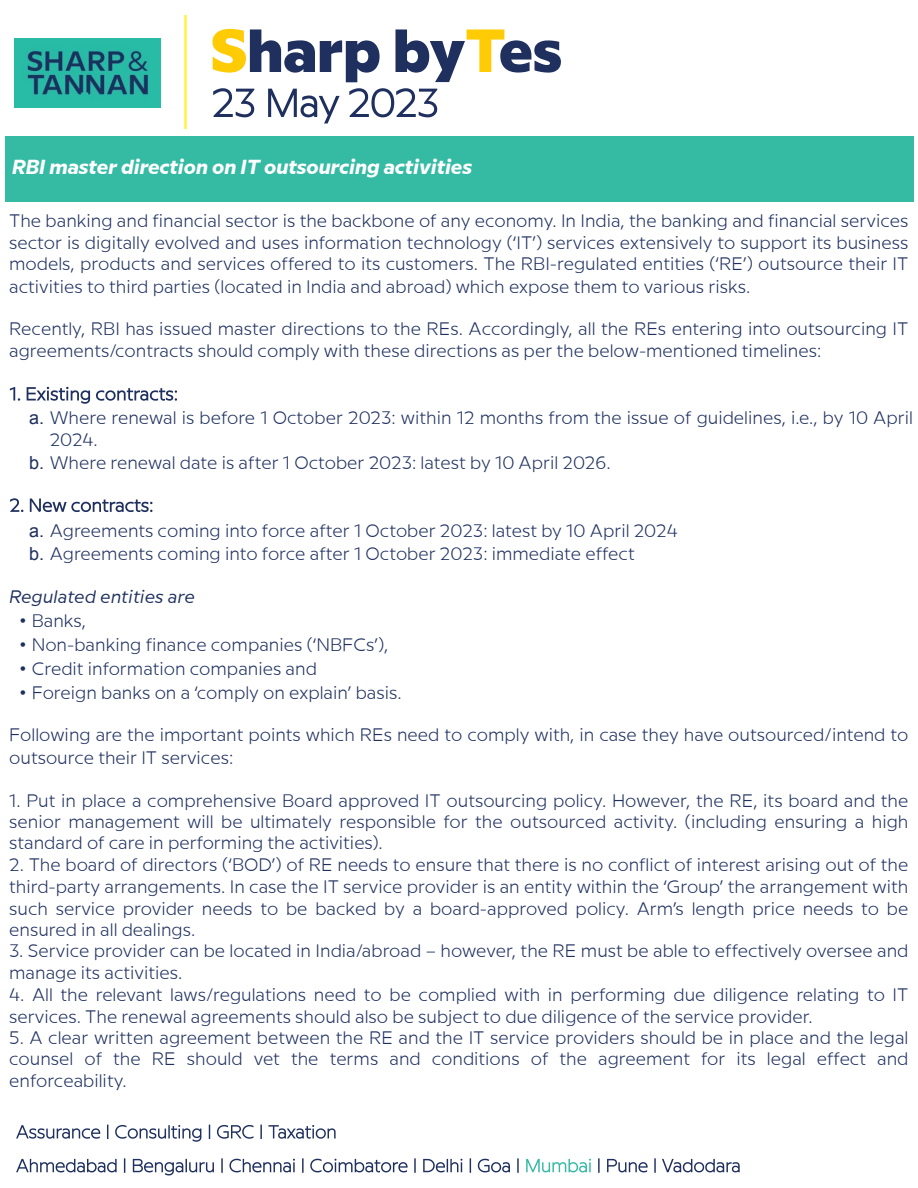
<style>
.page{position:relative;width:918px;height:1188px;background:#fff}
.page>*{position:absolute;margin:0;border:0;box-sizing:border-box;transform-origin:0 0}
.t1{font:800 60.75px "Sharp And Tannan";color:#1f305f}
.t2{font:italic 700 20.25px "Sharp And Tannan";color:#fff}
.t3{font:300 18px/21.3px "Sharp And Tannan";color:#1f305f}
.t4{font:italic 18px "Sharp And Tannan";color:#1f305f}
.s1{color:#ffcb05}
.s2{font-family:"Arial";font-weight:400}
</style>
<div class="page">
<img style="left:184px;top:16px;width:3px;height:112px">
<img style="left:15px;top:38px;width:146px;height:70px">
<svg style="left:16px;top:1158px;width:503px;height:17px"></svg>
<svg style="left:526px;top:1159px;width:65px;height:13px"></svg>
<svg style="left:598px;top:1158px;width:142px;height:15px"></svg>
<svg style="left:16px;top:1125px;width:320px;height:17px"></svg>
<div style="left:6px;top:136px;width:908px;height:65px;background:#35baa4"></div>
<svg style="left:10px;top:387px;width:167px;height:17px"></svg>
<svg style="left:10px;top:498px;width:142px;height:14px"></svg>
<svg style="left:213px;top:88px;width:224px;height:35px"></svg>
<h1 class="t1" style="left:210px;top:29px;width:354px"><span class="s1">S</span>harp by<span class="s1">T</span>es</h1>
<p class="t2" style="left:12px;top:160px;width:462px">RBI master direction on IT outsourcing activities</p>
<p class="t3" style="left:9px;top:212px;width:901px;line-height:21.8px;text-align:justify">The banking and financial sector is the backbone of any economy. In India, the banking and financial services sector is digitally evolved and uses information technology (‘IT’) services extensively to support its business models, products and services offered to its customers. The RBI-regulated entities (‘RE’) outsource their IT activities to third parties (located in India and abroad) which expose them to various risks.</p>
<p class="t3" style="left:9px;top:320px;width:901px">Recently, RBI has issued master directions to the REs. Accordingly, all the REs entering into outsourcing IT agreements/contracts should comply with these directions as per the below-mentioned timelines:</p>
<p class="t3" style="left:50px;top:409px;width:865px;text-indent:-20px"><span class="s2">a.</span> Where renewal is before 1 October 2023: within 12 months from the issue of guidelines, i.e., by 10 April<br>2024.</p>
<p class="t3" style="left:29px;top:454px;width:583px"><span class="s2">b.</span> Where renewal date is after 1 October 2023: latest by 10 April 2026.</p>
<p class="t3" style="left:29px;top:520px;width:650px;line-height:23.7px"><span class="s2">a.</span> Agreements coming into force after 1 October 2023: latest by 10 April 2024 <span class="s2">b.</span> Agreements coming into force after 1 October 2023: immediate effect</p>
<p class="t4" style="left:9px;top:590px;width:187px">Regulated entities are</p>
<p class="t3" style="left:20px;top:611px;width:68px"><span class="s2">•</span> Banks,</p>
<p class="t3" style="left:20px;top:636px;width:370px"><span class="s2">•</span> Non-banking finance companies (‘NBFCs’),</p>
<p class="t3" style="left:20px;top:660px;width:298px"><span class="s2">•</span> Credit information companies and</p>
<p class="t3" style="left:20px;top:683px;width:383px"><span class="s2">•</span> Foreign banks on a ‘comply on explain’ basis.</p>
<p class="t3" style="left:9px;top:725px;width:901px;line-height:22.5px">Following are the important points which REs need to comply with, in case they have outsourced/intend to outsource their IT services:</p>
<p class="t3" style="left:9px;top:791px;width:901px;text-align:justify">1. Put in place a comprehensive Board approved IT outsourcing policy. However, the RE, its board and the senior management will be ultimately responsible for the outsourced activity. (including ensuring a high standard of care in performing the activities).</p>
<p class="t3" style="left:9px;top:855px;width:901px;line-height:21.8px;text-align:justify">2. The board of directors (‘BOD’) of RE needs to ensure that there is no conflict of interest arising out of the third-party arrangements. In case the IT service provider is an entity within the ‘Group’ the arrangement with such service provider needs to be backed by a board-approved policy. Arm’s length price needs to be ensured in all dealings.</p>
<p class="t3" style="left:9px;top:942px;width:901px">3. Service provider can be located in India/abroad – however, the RE must be able to effectively oversee and manage its activities.</p>
<p class="t3" style="left:9px;top:986px;width:901px">4. All the relevant laws/regulations need to be complied with in performing due diligence relating to IT services. The renewal agreements should also be subject to due diligence of the service provider.</p>
<p class="t3" style="left:9px;top:1029px;width:901px;text-align:justify">5. A clear written agreement between the RE and the IT service providers should be in place and the legal counsel of the RE should vet the terms and conditions of the agreement for its legal effect and enforceability.</p>
</div>
